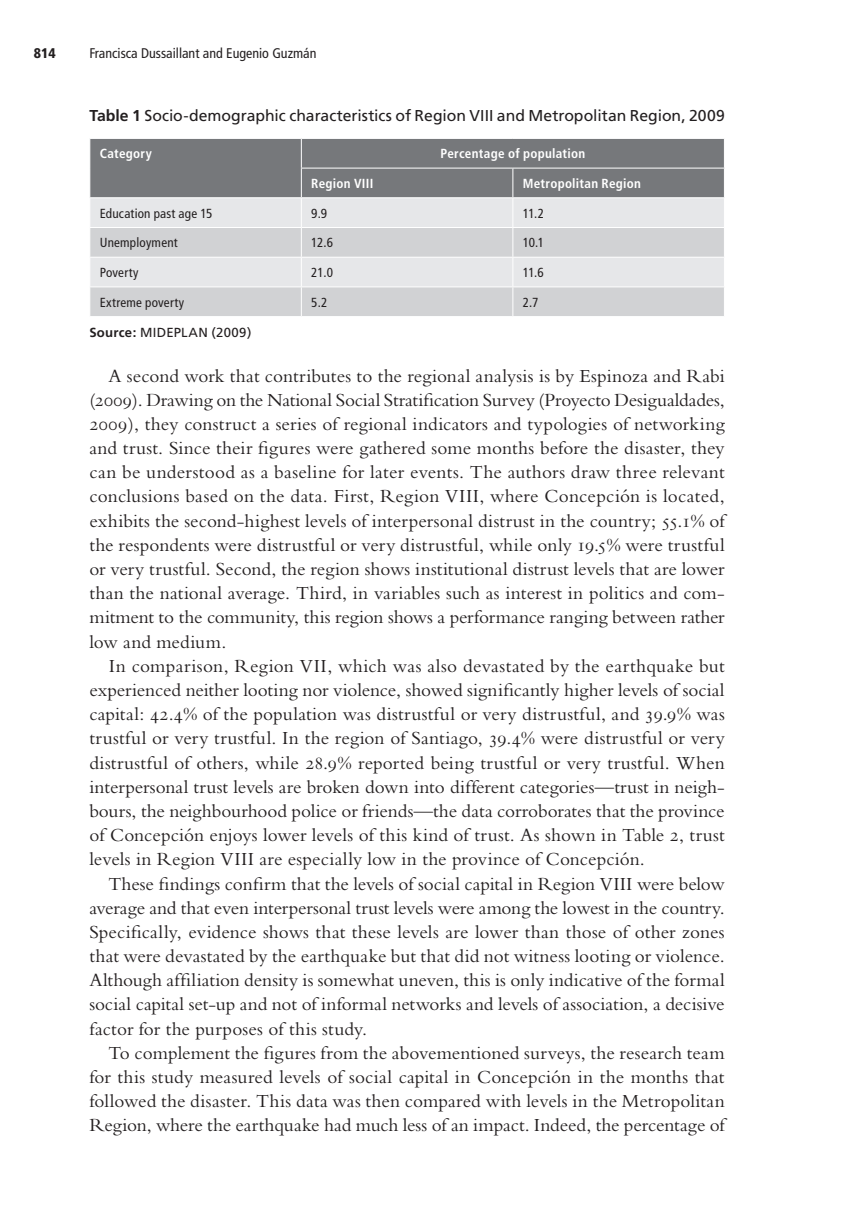
<style>
.page{position:relative;width:849px;height:1221px;background:#fff}
.page>*{position:absolute;margin:0;border:0;box-sizing:border-box;transform-origin:0 0}
.t1{font:19.25px/24.2px "Bembo";color:#231f20;text-align:justify}
.t2{font:15.75px "Frutiger";color:#231f20}
.t3{font:condensed 14px "Frutiger";color:#231f20}
.t4{font:900 condensed 14px "Frutiger";color:#231f20}
.t5{font:condensed 13.12px "Frutiger";letter-spacing:.015em;color:#231f20}
.t6{font:700 condensed 13.12px "Frutiger";letter-spacing:.02em;color:#fff}
.t7{font:13.12px "Frutiger";letter-spacing:.02em;color:#231f20}
.s1{font-weight:700}
.s2{font-family:"Bembo SC"}
</style>
<div class="page">
<svg style="left:90px;top:138px;width:634px;height:178px;background:#bbbdbf"></svg>
<p class="t4" style="left:34px;top:45px;width:23px">814</p>
<p class="t3" style="left:89px;top:45px;width:228px">Francisca Dussaillant and Eugenio Guzmán</p>
<p class="t2" style="left:89px;top:106px;width:636px"><span class="s1">Table 1</span> Socio-demographic characteristics of Region VIII and Metropolitan Region, 2009</p>
<p class="t6" style="left:100px;top:146px;width:53px">Category</p>
<p class="t6" style="left:440px;top:146px;width:146px">Percentage of population</p>
<p class="t6" style="left:311px;top:175px;width:64px">Region VIII</p>
<p class="t6" style="left:522px;top:175px;width:120px">Metropolitan Region</p>
<p class="t5" style="left:100px;top:205px;width:114px">Education past age 15</p>
<p class="t5" style="left:311px;top:205px;width:17px">9.9</p>
<p class="t5" style="left:522px;top:205px;width:23px">11.2</p>
<p class="t5" style="left:100px;top:235px;width:79px">Unemployment</p>
<p class="t5" style="left:311px;top:235px;width:23px">12.6</p>
<p class="t5" style="left:522px;top:235px;width:23px">10.1</p>
<p class="t5" style="left:100px;top:265px;width:40px">Poverty</p>
<p class="t5" style="left:311px;top:265px;width:23px">21.0</p>
<p class="t5" style="left:522px;top:265px;width:23px">11.6</p>
<p class="t5" style="left:100px;top:294px;width:86px">Extreme poverty</p>
<p class="t5" style="left:311px;top:294px;width:18px">5.2</p>
<p class="t5" style="left:522px;top:294px;width:17px">2.7</p>
<p class="t7" style="left:89px;top:325px;width:164px"><span class="s1">Source:</span> MIDEPLAN (2009)</p>
<p class="t1" style="left:89px;top:363px;width:636px;text-indent:19px">A second work that contributes to the regional analysis is by Espinoza and Rabi (<span class="s2">2009</span>). Drawing on the National Social Stratification Survey (Proyecto Desigualdades, <span class="s2">2009</span>), they construct a series of regional indicators and typologies of networking and trust. Since their figures were gathered some months before the disaster, they can be understood as a baseline for later events. The authors draw three relevant conclusions based on the data. First, Region VIII, where Concepción is located, exhibits the second-highest levels of interpersonal distrust in the country; <span class="s2">55</span>.<span class="s2">1</span>% of the respondents were distrustful or very distrustful, while only <span class="s2">19</span>.<span class="s2">5</span>% were trustful or very trustful. Second, the region shows institutional distrust levels that are lower than the national average. Third, in variables such as interest in politics and com&shy;mitment to the community, this region shows a performance ranging between rather low and medium.</p>
<p class="t1" style="left:89px;top:653px;width:636px;text-indent:19px">In comparison, Region VII, which was also devastated by the earthquake but experienced neither looting nor violence, showed significantly higher levels of social capital: <span class="s2">42</span>.<span class="s2">4</span>% of the population was distrustful or very distrustful, and <span class="s2">39</span>.<span class="s2">9</span>% was trustful or very trustful. In the region of Santiago, <span class="s2">39</span>.<span class="s2">4</span>% were distrustful or very distrustful of others, while <span class="s2">28</span>.<span class="s2">9</span>% reported being trustful or very trustful. When interpersonal trust levels are broken down into different categories—trust in neigh&shy;bours, the neighbourhood police or friends—the data corroborates that the province of Concepción enjoys lower levels of this kind of trust. As shown in Table <span class="s2">2</span>, trust levels in Region VIII are especially low in the province of Concepción.</p>
<p class="t1" style="left:89px;top:871px;width:636px;text-indent:19px">These findings confirm that the levels of social capital in Region VIII were below average and that even interpersonal trust levels were among the lowest in the country.<br>Specifically, evidence shows that these levels are lower than those of other zones that were devastated by the earthquake but that did not witness looting or violence.<br>Although affiliation density is somewhat uneven, this is only indicative of the formal social capital set-up and not of informal networks and levels of association, a decisive factor for the purposes of this study.</p>
<p class="t1" style="left:89px;top:1040px;width:636px;text-indent:19px">To complement the figures from the abovementioned surveys, the research team for this study measured levels of social capital in Concepción in the months that followed the disaster. This data was then compared with levels in the Metropolitan Region, where the earthquake had much less of an impact. Indeed, the percentage of</p>
</div>
